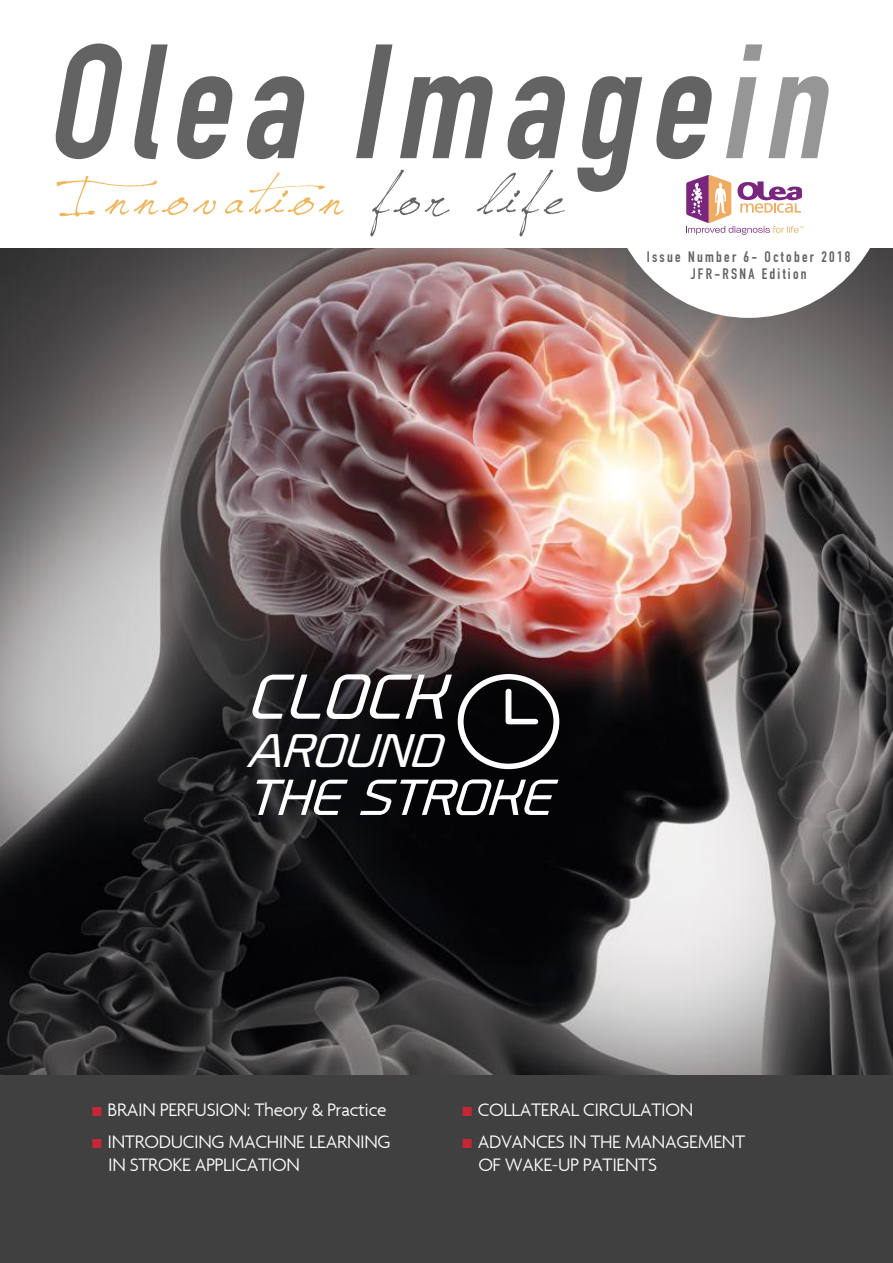
<style>
.page{position:relative;width:893px;height:1263px;background:#fff}
.page>*{position:absolute;margin:0;border:0;box-sizing:border-box;transform-origin:0 0}
.t1{font:italic 700 159.75px "DIN Condensed";color:#636363}
.t2{font:64.5px "Jellyka Saint Andrews Queen";letter-spacing:.11em;color:#f1b559}
.t3{font:italic 58.8px "Prime";color:#fff;scale:1.07 1}
.t4{font:italic 46.95px "Prime";color:#fff;scale:1.07 1}
.t5{font:italic 43.8px "Prime";color:#fff;scale:1.07 1}
.t6{font:300 19.5px/23.4px "Agenda";letter-spacing:-.02em;color:#fff}
.t7{font:700 15px/16.5px "DIN Condensed";letter-spacing:.15em;color:#636363;text-align:center}
.s1{color:#969696}
.s2{color:#636363}
.s3{font-family:"Arial";font-weight:400;color:#c72735}
</style>
<div class="page">
<img style="left:0;top:249px;width:893px;height:827px">
<div style="left:608px;top:37px;width:281px;height:281px;background:#fff;border-radius:50%"></div>
<svg style="left:686px;top:175px;width:118px;height:60px"></svg>
<div style="left:0;top:1076px;width:893px;height:187px;background:#404040"></div>
<svg style="left:458px;top:674px;width:101px;height:95px"></svg>
<h1 class="t1" style="left:45px;top:-5px;width:818px">Olea Image<span class="s1">in</span></h1>
<h2 class="t2" style="left:57px;top:154px;width:508px">Innovation <span class="s2">for life</span></h2>
<p class="t7" style="left:647px;top:248px;width:205px">Issue Number 6- October 2018<br>JFR-RSNA Edition</p>
<h3 class="t3" style="left:246px;top:662px;width:206px">CLOCK</h3>
<h3 class="t5" style="left:246px;top:724px;width:198px">AROUND</h3>
<h3 class="t4" style="left:246px;top:769px;width:301px">THESTROKE</h3>
<p class="t6" style="left:91px;top:1097px;width:297px"><span class="s3">■</span> BRAIN PERFUSION: Theory &amp; Practice</p>
<p class="t6" style="left:108px;top:1129px;width:284px;text-indent:-17px"><span class="s3">■</span> INTRODUCING MACHINE LEARNING<br>IN STROKE APPLICATION</p>
<p class="t6" style="left:461px;top:1097px;width:233px"><span class="s3">■</span> COLLATERAL CIRCULATION</p>
<p class="t6" style="left:478px;top:1129px;width:268px;text-indent:-17px"><span class="s3">■</span> ADVANCES IN THE MANAGEMENT<br>OF WAKE-UP PATIENTS</p>
</div>
